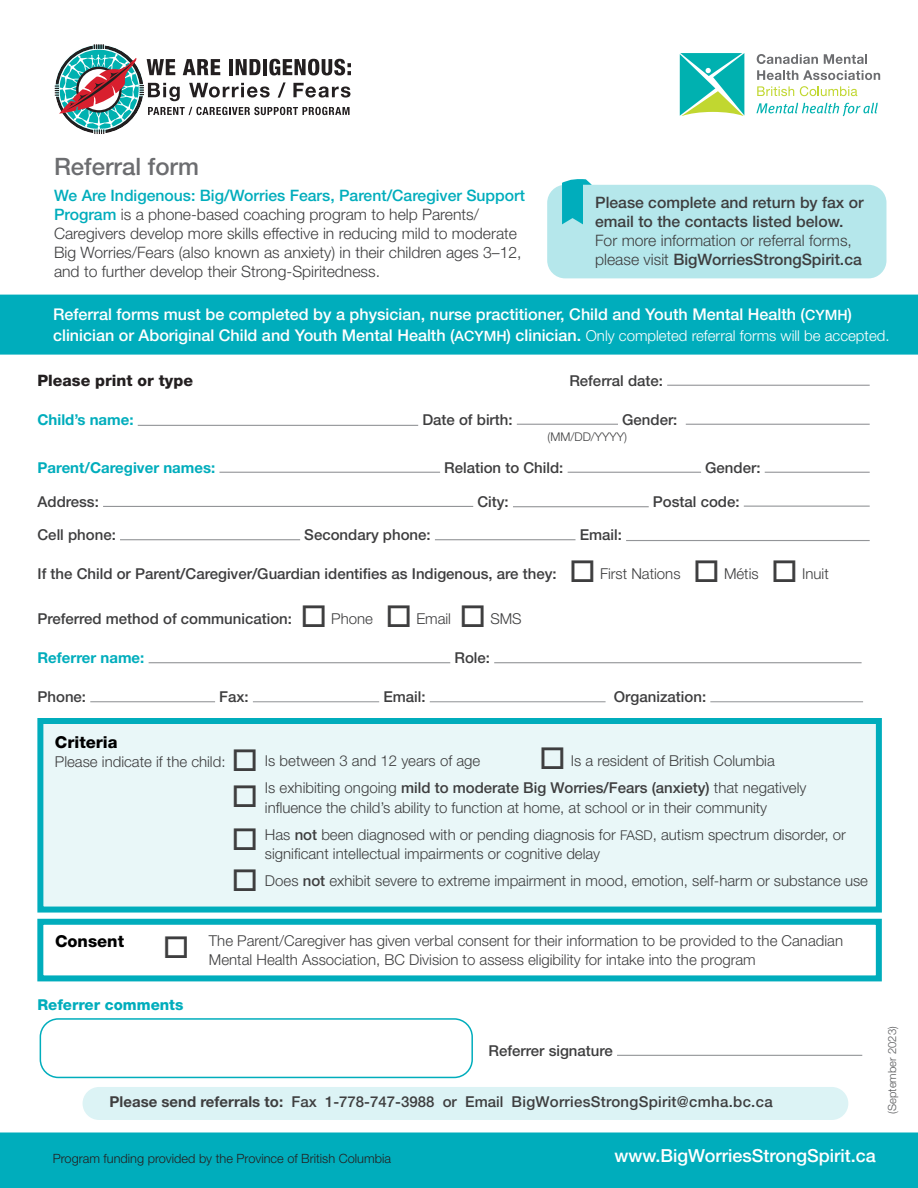
<style>
.page{position:relative;width:918px;height:1188px;background:#fff}
.page>*{position:absolute;margin:0;border:0;box-sizing:border-box;transform-origin:0 0}
.t1{font:500 24px "Helvetica Neue LT Std";color:#6c6d70}
.t2{font:500 18px "Helvetica Neue LT Std";color:#fff}
.t3{font:800 16.5px "Helvetica Neue LT Std";color:#000}
.t4{font:500 16.2px/21px "Helvetica Neue LT Std";color:#fff}
.t5{font:300 15.75px/18.9px "Helvetica Neue LT Std";color:#3e3e3f}
.t6{font:500 15.75px/18.9px "Helvetica Neue LT Std";color:#3e3e3f}
.t7{font:800 15.75px "Helvetica Neue LT Std";color:#231f20}
.t8{font:300 15px/19.5px "Helvetica Neue LT Std";color:#3e3e3f}
.t9{font:500 15px "Helvetica Neue LT Std";color:#3e3e3f}
.t10{font:500 15px "Helvetica Neue LT Std";letter-spacing:.02em;color:#3e3e3f}
.t11{font:700 15px "Helvetica Neue LT Std";color:#00adbc}
.t12{font:800 15px "Helvetica Neue LT Std";color:#00adbc}
.t13{font:300 12.75px "Helvetica Neue LT Std";color:#231f20}
.t14{font:300 12px "Helvetica Neue LT Std";color:#3e3e3f}
.t15{font:300 11.25px "Helvetica Neue LT Std";color:#57585a}
.s1{font-weight:500;color:#00adbc}
.s2{font-weight:300}
.s3{font-size:14.25px}
.s4{font-weight:300;font-size:15px}
.s5{font-weight:500}
.s6{font-size:13.5px}
.s7{font-weight:700}
</style>
<div class="page">
<div style="left:0;top:295px;width:918px;height:60px;background:#00adbc"></div>
<div style="left:37px;top:718px;width:845px;height:195px;background:#e9f7f8;border:6px solid #00adbc"></div>
<svg style="left:757px;top:54px;width:61px;height:10px"></svg>
<svg style="left:824px;top:54px;width:43px;height:10px"></svg>
<svg style="left:757px;top:70px;width:123px;height:10px"></svg>
<svg style="left:757px;top:86px;width:37px;height:10px"></svg>
<svg style="left:800px;top:86px;width:57px;height:10px"></svg>
<svg style="left:756px;top:103px;width:122px;height:13px"></svg>
<svg style="left:680px;top:53px;width:64px;height:63px;background:#49c4aa"></svg>
<div style="left:547px;top:185px;width:339px;height:93px;background:#b5e7eb;border-radius:18px"></div>
<hr style="left:667px;top:385px;width:203px;height:1px;background:#939598">
<hr style="left:138px;top:425px;width:280px;height:1px;background:#939598">
<hr style="left:517px;top:424px;width:101px;height:1px;background:#939598">
<hr style="left:686px;top:424px;width:184px;height:1px;background:#939598">
<hr style="left:219px;top:472px;width:221px;height:1px;background:#939598">
<hr style="left:568px;top:472px;width:133px;height:1px;background:#939598">
<hr style="left:765px;top:472px;width:105px;height:1px;background:#939598">
<hr style="left:103px;top:506px;width:370px;height:1px;background:#939598">
<hr style="left:513px;top:506px;width:136px;height:1px;background:#939598">
<hr style="left:744px;top:506px;width:126px;height:1px;background:#939598">
<hr style="left:120px;top:539px;width:180px;height:1px;background:#939598">
<hr style="left:435px;top:539px;width:141px;height:1px;background:#939598">
<hr style="left:626px;top:540px;width:244px;height:1px;background:#939598">
<hr style="left:149px;top:662px;width:301px;height:1px;background:#939598">
<hr style="left:494px;top:662px;width:368px;height:1px;background:#939598">
<hr style="left:90px;top:701px;width:125px;height:1px;background:#939598">
<hr style="left:253px;top:701px;width:126px;height:1px;background:#939598">
<hr style="left:430px;top:701px;width:176px;height:1px;background:#939598">
<hr style="left:710px;top:701px;width:153px;height:1px;background:#939598">
<svg style="left:54px;top:44px;width:297px;height:90px"></svg>
<div style="left:0;top:1132px;width:918px;height:56px;background:#00adbc"></div>
<svg style="left:562px;top:179px;width:30px;height:45px"></svg>
<hr style="left:617px;top:1055px;width:245px;height:1px;background:#939598">
<svg style="left:37px;top:918px;width:845px;height:64px"></svg>
<div style="left:83px;top:1087px;width:765px;height:33px;background:#dcf3f5;border-radius:16px"></div>
<div style="left:40px;top:1018px;width:433px;height:60px;border:2px solid #00adbc;border-radius:18px"></div>
<svg style="left:165px;top:936px;width:22px;height:22px"></svg>
<p class="t1" style="left:54px;top:152px;width:146px">Referral form</p>
<p class="t5" style="left:54px;top:186px;width:472px"><span class="s1">We Are Indigenous: Big/Worries Fears, Parent/Caregiver Support Program</span> is a phone-based coaching program to help Parents/ Caregivers develop more skills effective in reducing mild to moderate Big Worries/Fears (also known as anxiety) in their children ages 3–12, and to further develop their Strong-Spiritedness.</p>
<p class="t6" style="left:595px;top:193px;width:270px">Please complete and return by fax or email to the contacts listed below.<br><span class="s2">For more information or referral forms, please visit</span> BigWorriesStrongSpirit.ca</p>
<p class="t4" style="left:53px;top:304px;width:838px">Referral forms must be completed by a physician, nurse practitioner, Child and Youth Mental Health (<span class="s3">CYMH</span>) clinician or Aboriginal Child and Youth Mental Health (<span class="s3">ACYMH</span>) clinician. <span class="s4">Only completed referral forms will be accepted.</span></p>
<p class="t7" style="left:38px;top:371px;width:157px">Please print or type</p>
<p class="t9" style="left:569px;top:372px;width:95px">Referral date:</p>
<p class="t11" style="left:38px;top:410px;width:98px">Child’s name:</p>
<p class="t9" style="left:422px;top:411px;width:92px">Date of birth:</p>
<p class="t9" style="left:622px;top:411px;width:57px">Gender:</p>
<p class="t11" style="left:37px;top:458px;width:179px">Parent/Caregiver names:</p>
<p class="t9" style="left:444px;top:459px;width:121px">Relation to Child:</p>
<p class="t9" style="left:705px;top:459px;width:57px">Gender:</p>
<p class="t9" style="left:37px;top:493px;width:63px">Address:</p>
<p class="t9" style="left:477px;top:493px;width:33px">City:</p>
<p class="t9" style="left:653px;top:493px;width:88px">Postal code:</p>
<p class="t9" style="left:37px;top:526px;width:80px">Cell phone:</p>
<p class="t9" style="left:304px;top:526px;width:128px">Secondary phone:</p>
<p class="t9" style="left:580px;top:526px;width:44px">Email:</p>
<p class="t9" style="left:37px;top:565px;width:793px">If the Child or Parent/Caregiver/Guardian identifies as Indigenous, are they: □ <span class="s2">First Nations</span> □ <span class="s2">Métis</span> □ <span class="s2">Inuit</span></p>
<p class="t9" style="left:37px;top:610px;width:486px">Preferred method of communication: □ <span class="s2">Phone</span> □ <span class="s2">Email</span> □ <span class="s2">SMS</span></p>
<p class="t11" style="left:37px;top:649px;width:108px">Referrer name:</p>
<p class="t9" style="left:454px;top:649px;width:37px">Role:</p>
<p class="t9" style="left:37px;top:688px;width:50px">Phone:</p>
<p class="t9" style="left:219px;top:688px;width:31px">Fax:</p>
<p class="t9" style="left:383px;top:688px;width:44px">Email:</p>
<p class="t9" style="left:614px;top:688px;width:94px">Organization:</p>
<p class="t14" style="left:548px;top:430px;width:81px">(MM/DD/YYYY)</p>
<p class="t3" style="left:55px;top:732px;width:64px">Criteria</p>
<p class="t8" style="left:55px;top:752px;width:172px">Please indicate if the child:</p>
<p class="t8" style="left:265px;top:751px;width:217px">Is between 3 and 12 years of age</p>
<p class="t8" style="left:571px;top:751px;width:205px">Is a resident of British Columbia</p>
<p class="t8" style="left:265px;top:778px;width:543px">Is exhibiting ongoing <span class="s5">mild to moderate Big Worries/Fears (anxiety)</span> that negatively influence the child’s ability to function at home, at school or in their community</p>
<p class="t8" style="left:265px;top:824px;width:582px">Has <span class="s5">not</span> been diagnosed with or pending diagnosis for <span class="s6">FASD</span>, autism spectrum disorder, or significant intellectual impairments or cognitive delay</p>
<p class="t8" style="left:265px;top:871px;width:605px">Does <span class="s5">not</span> exhibit severe to extreme impairment in mood, emotion, self-harm or substance use</p>
<p class="t3" style="left:55px;top:931px;width:71px">Consent</p>
<p class="t12" style="left:37px;top:996px;width:148px">Referrer comments</p>
<p class="t8" style="left:209px;top:930px;width:636px">The Parent/Caregiver has given verbal consent for their information to be provided to the Canadian</p>
<p class="t8" style="left:209px;top:950px;width:548px">Mental Health Association, BC Division to assess eligibility for intake into the program</p>
<p class="t9" style="left:489px;top:1042px;width:126px">Referrer signature</p>
<p class="t10" style="left:110px;top:1092px;width:665px"><span class="s7">Please send referrals to:</span> Fax 1-778-747-3988 or Email BigWorriesStrongSpirit@cmha.bc.ca</p>
<p class="t15" style="left:885px;top:1114px;width:89px;rotate:-90deg">(September 2023)</p>
<p class="t13" style="left:53px;top:1151px;width:340px">Program funding provided by the Province of British Columbia</p>
<p class="t2" style="left:615px;top:1145px;width:263px">www.BigWorriesStrongSpirit.ca</p>
</div>
